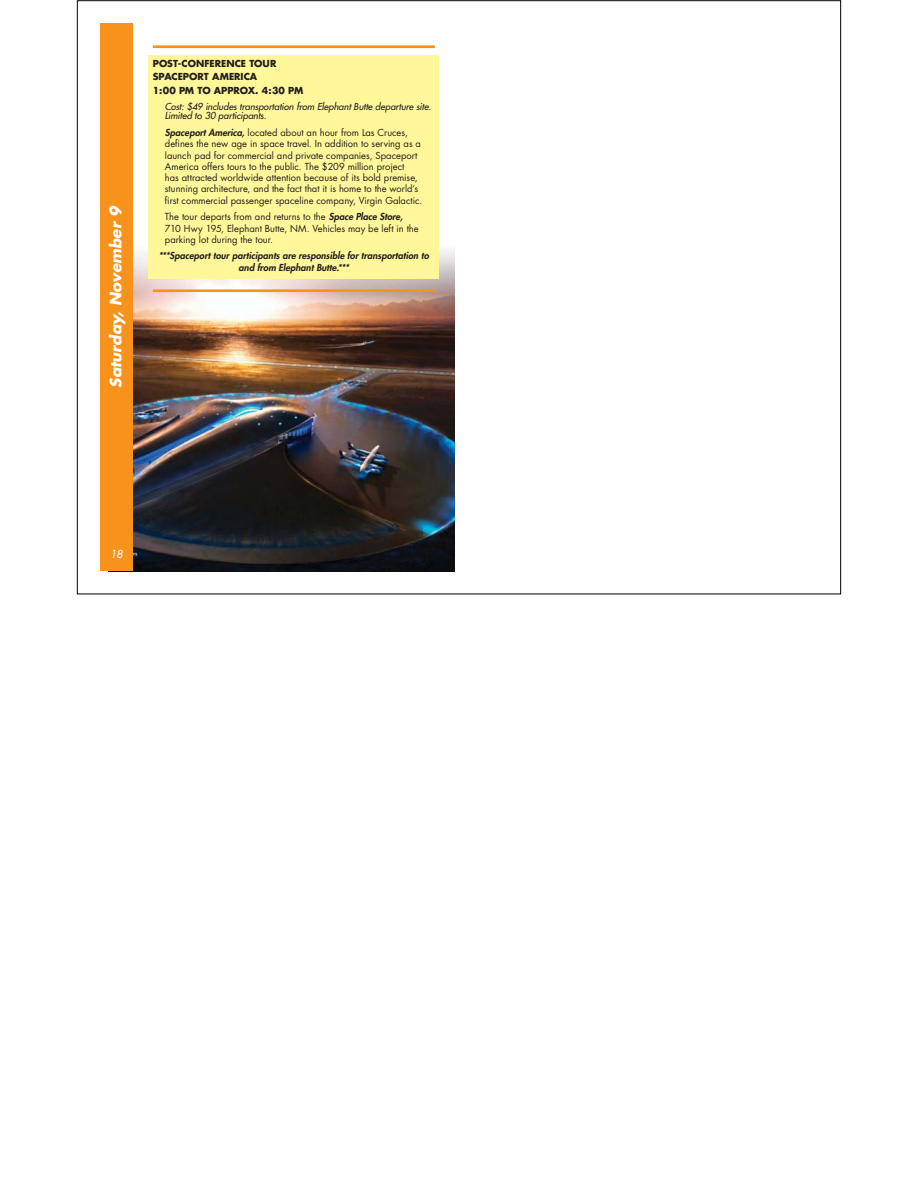
<style>
.page{position:relative;width:918px;height:1188px;background:#fff}
.page>*{position:absolute;margin:0;border:0;box-sizing:border-box;transform-origin:0 0}
.t1{font:italic 700 15.15px "Futura";color:#fff}
.t2{font:italic 10.8px "Futura";color:#fff}
.t3{font:9.45px/11.2px "Futura";color:#231f20}
.t4{font:italic 9.45px/9.9px "Futura";color:#231f20}
.t5{font:italic 800 9.45px/11.2px "Futura";color:#231f20;text-align:center}
.t6{font:700 9.45px/13.2px "Futura";letter-spacing:.005em;color:#231f20}
.s1{font-weight:800;font-style:italic}
</style>
<div class="page">
<img style="left:133px;top:241px;width:322px;height:330px">
<hr style="left:153px;top:45px;width:282px;height:3px;background:#f7931d">
<hr style="left:153px;top:289px;width:282px;height:3px;background:#f7931d">
<div style="left:149px;top:56px;width:290px;height:223px;background:#fff799"></div>
<div style="left:100px;top:23px;width:33px;height:548px;background:#f7931d"></div>
<h1 class="t1" style="left:109px;top:388px;width:184px;rotate:-90deg">Saturday, November 9</h1>
<p class="t6" style="left:153px;top:58px;width:152px">POST-CONFERENCE TOUR<br>SPACEPORT AMERICA<br>1:00 PM TO APPROX. 4:30 PM</p>
<p class="t4" style="left:165px;top:102px;width:268px">Cost: $49 includes transportation from Elephant Butte departure site.<br>Limited to 30 participants.</p>
<p class="t3" style="left:165px;top:128px;width:259px"><span class="s1">Spaceport America,</span> located about an hour from Las Cruces, defines the new age in space travel. In addition to serving as a launch pad for commercial and private companies, Spaceport America offers tours to the public. The $209 million project<br>has attracted worldwide attention because of its bold premise, stunning architecture, and the fact that it is home to the world’s first commercial passenger spaceline company, Virgin Galactic.</p>
<p class="t3" style="left:165px;top:212px;width:255px">The tour departs from and returns to the <span class="s1">Space Place Store,<br></span>710 Hwy 195, Elephant Butte, NM. Vehicles may be left in the parking lot during the tour.</p>
<p class="t5" style="left:159px;top:251px;width:272px">***Spaceport tour participants are responsible for transportation to and from Elephant Butte.***</p>
<p class="t2" style="left:110px;top:549px;width:14px">18</p>
</div>
